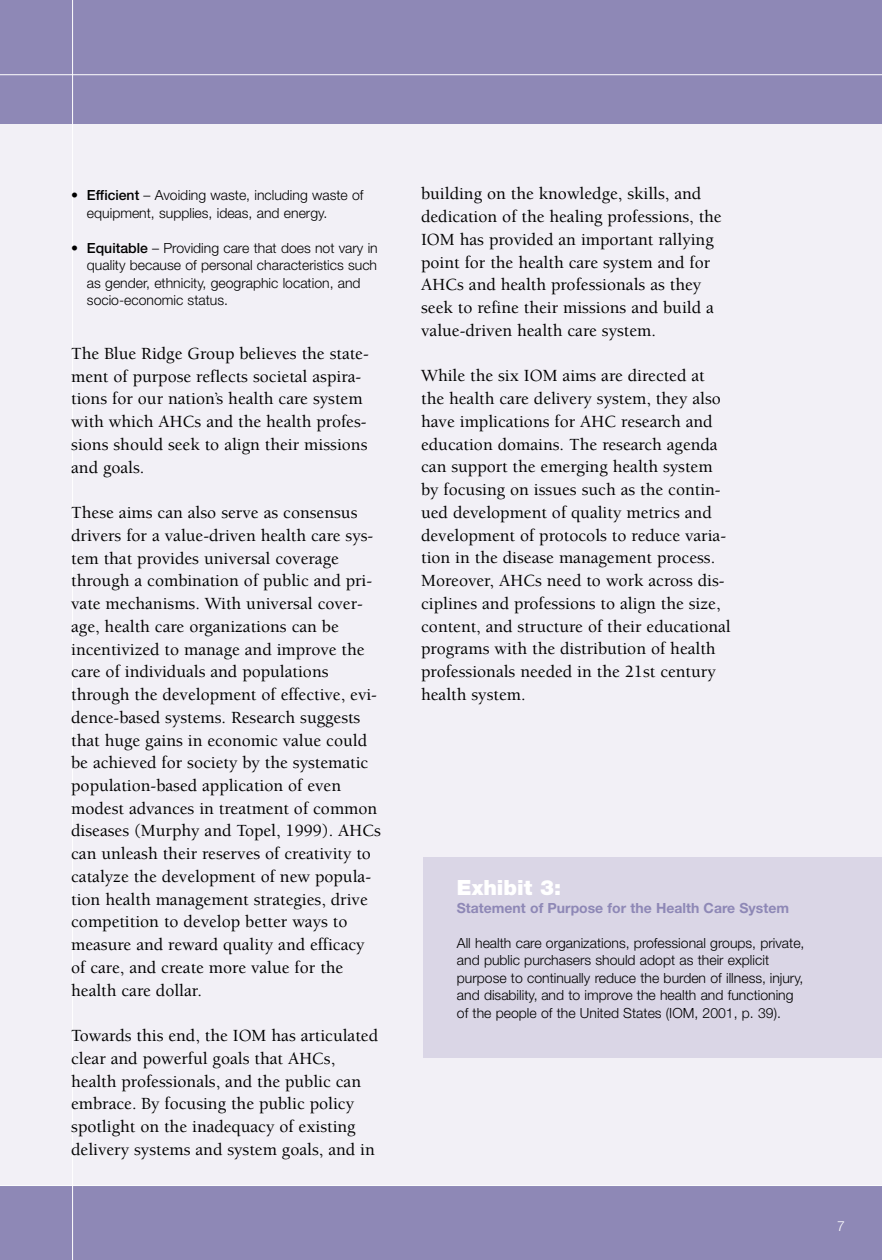
<style>
.page{position:relative;width:882px;height:1260px;background:#f2f0f6}
.page>*{position:absolute;margin:0;border:0;box-sizing:border-box;transform-origin:0 0}
.t1{font:900 21px "Helvetica Neue";color:#fff}
.t2{font:500 17.5px/22.8px "Berkeley";color:#000}
.t3{font:300 14px/17.5px "Helvetica Neue";color:#000}
.t4{font:700 14px "Helvetica Neue";color:#8e88b6}
.t5{font:300 14px "Helvetica Neue";color:#fff}
.s1{font-weight:500}
</style>
<div class="page">
<div style="left:0;top:0;width:882px;height:124px;background:#8e88b6"></div>
<div style="left:0;top:1186px;width:882px;height:74px;background:#8e88b6"></div>
<hr style="left:0;top:1185px;width:882px;height:1px;background:#fff">
<hr style="left:0;top:74px;width:882px;height:1px;background:#fff">
<hr style="left:72px;top:0;width:1px;height:1260px;background:#fff">
<div style="left:423px;top:857px;width:459px;height:201px;background:#dad6e6"></div>
<p class="t3" style="left:87px;top:188px;width:278px;text-indent:-16px">• <span class="s1">Efficient</span> – Avoiding waste, including waste of equipment, supplies, ideas, and energy.</p>
<p class="t3" style="left:87px;top:240px;width:292px;text-indent:-16px">• <span class="s1">Equitable</span> – Providing care that does not vary in quality because of personal characteristics such as gender, ethnicity, geographic location, and socio-economic status.</p>
<p class="t2" style="left:71px;top:343px;width:299px">The Blue Ridge Group believes the state&shy;ment of purpose reflects societal aspira&shy;tions for our nation’s health care system with which AHCs and the health profes&shy;sions should seek to align their missions and goals.</p>
<p class="t2" style="left:71px;top:503px;width:311px">These aims can also serve as consensus drivers for a value-driven health care sys&shy;tem that provides universal coverage through a combination of public and pri&shy;vate mechanisms. With universal cover&shy;age, health care organizations can be incentivized to manage and improve the care of individuals and populations through the development of effective, evi&shy;dence-based systems. Research suggests that huge gains in economic value could be achieved for society by the systematic population-based application of even modest advances in treatment of common diseases (Murphy and Topel, 1999). AHCs can unleash their reserves of creativity to catalyze the development of new popula&shy;tion health management strategies, drive competition to develop better ways to measure and reward quality and efficacy of care, and create more value for the health care dollar.</p>
<p class="t2" style="left:71px;top:1026px;width:308px">Towards this end, the IOM has articulated clear and powerful goals that AHCs, health professionals, and the public can embrace. By focusing the public policy spotlight on the inadequacy of existing delivery systems and system goals, and in</p>
<p class="t2" style="left:421px;top:184px;width:302px">building on the knowledge, skills, and dedication of the healing professions, the IOM has provided an important rallying point for the health care system and for AHCs and health professionals as they seek to refine their missions and build a value-driven health care system.</p>
<p class="t2" style="left:421px;top:366px;width:311px">While the six IOM aims are directed at the health care delivery system, they also have implications for AHC research and education domains. The research agenda can support the emerging health system by focusing on issues such as the contin&shy;ued development of quality metrics and development of protocols to reduce varia&shy;tion in the disease management process.<br>Moreover, AHCs need to work across dis&shy;ciplines and professions to align the size, content, and structure of their educational programs with the distribution of health professionals needed in the 21st century health system.</p>
<p class="t1" style="left:457px;top:880px;width:106px">Exhibit 3:</p>
<p class="t4" style="left:457px;top:903px;width:334px">Statement of Purpose for the Health Care System</p>
<p class="t3" style="left:457px;top:935px;width:349px">All health care organizations, professional groups, private, and public purchasers should adopt as their explicit purpose to continually reduce the burden of illness, injury, and disability, and to improve the health and functioning of the people of the United States (IOM, 2001, p. 39).</p>
<p class="t5" style="left:837px;top:1221px;width:9px">7</p>
</div>
